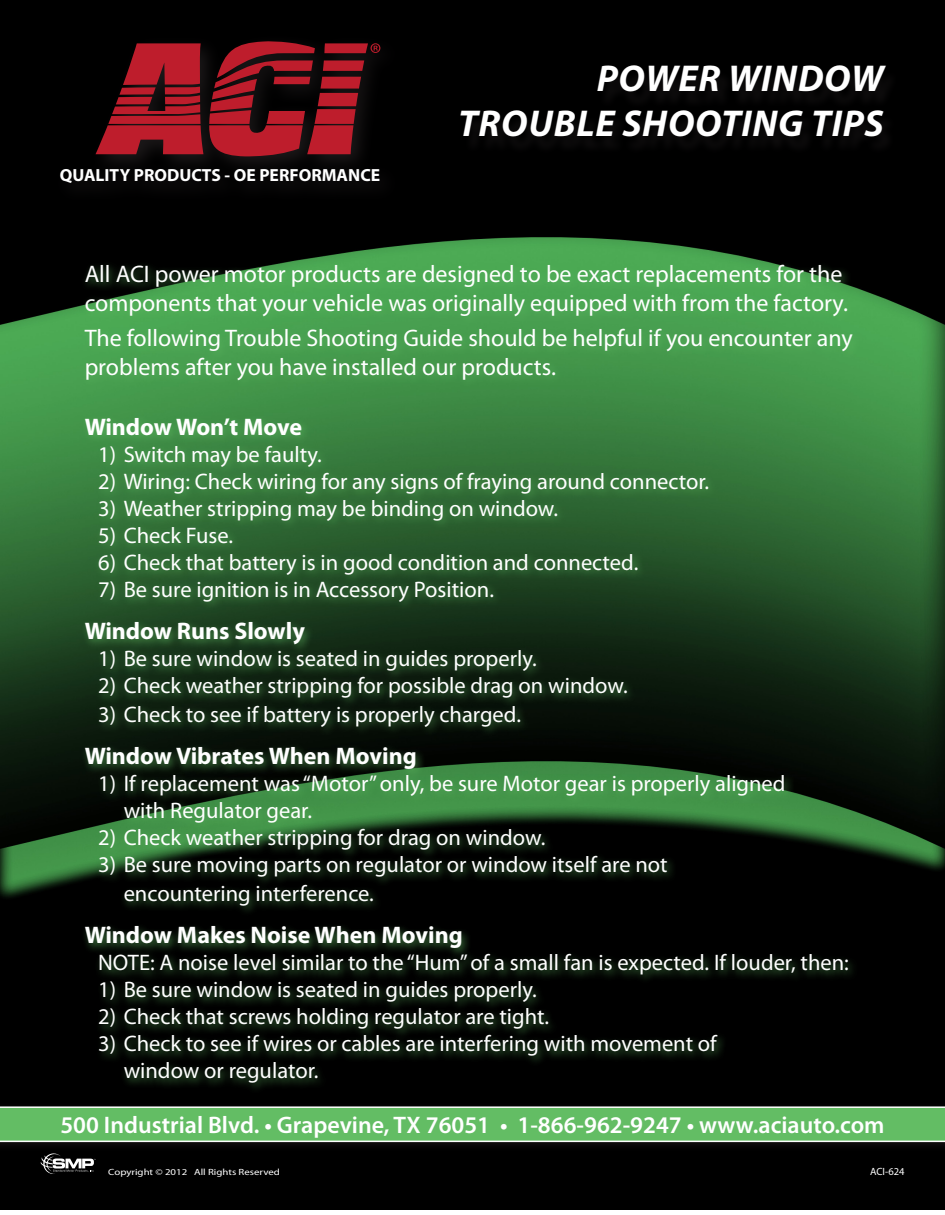
<style>
.page{position:relative;width:945px;height:1215px;background:#fff}
.page>*{position:absolute;margin:0;border:0;box-sizing:border-box;transform-origin:0 0}
.t1{font:italic 700 37.5px "Myriad Pro";letter-spacing:.02em;color:#fff}
.t2{font:24px/28.8px "Myriad Pro";color:#fff}
.t3{font:700 24px "Myriad Pro";color:#fff}
.t4{font:600 24px "Myriad Pro";color:#fff}
.t5{font:22.5px/27px "Myriad Pro";color:#fff}
.t6{font:700 17.55px "Myriad";color:#fff}
.t7{font:10.5px "Myriad Pro";color:#fff}
.t8{font:9px "Myriad Pro";color:#fff;scale:1.2 1}
</style>
<div class="page">
<img style="left:0;top:0;width:945px;height:1210px">
<div style="left:53px;top:33px;width:348px;height:172px;background:#010101"></div>
<svg style="left:96px;top:43px;width:107px;height:111px"></svg>
<svg style="left:209px;top:41px;width:171px;height:115px"></svg>
<div style="left:460px;top:69px;width:440px;height:86px;background:#030202"></div>
<div style="left:0;top:1101px;width:945px;height:53px;background:#231f20;opacity:.6"></div>
<svg style="left:0;top:1106px;width:945px;height:36px;background:#6ebf6f"></svg>
<svg style="left:40px;top:1153px;width:56px;height:22px"></svg>
<div style="left:80px;top:261px;width:783px;height:832px;background:#63bd64;opacity:.6"></div>
<p class="t6" style="left:60px;top:166px;width:322px">QUALITY PRODUCTS - OE PERFORMANCE</p>
<p class="t1" style="left:597px;top:54px;width:288px">POWER WINDOW</p>
<p class="t1" style="left:458px;top:99px;width:427px">TROUBLE SHOOTING TIPS</p>
<p class="t2" style="left:85px;top:259px;width:765px">All ACI power motor products are designed to be exact replacements for the components that your vehicle was originally equipped with from the factory.</p>
<p class="t2" style="left:85px;top:324px;width:770px">The following Trouble Shooting Guide should be helpful if you encounter any problems after you have installed our products.</p>
<p class="t3" style="left:85px;top:411px;width:219px">Window Won’t Move</p>
<p class="t5" style="left:98px;top:440px;width:225px">1) Switch may be faulty.</p>
<p class="t5" style="left:98px;top:467px;width:613px">2) Wiring: Check wiring for any signs of fraying around connector.</p>
<p class="t5" style="left:98px;top:494px;width:462px">3) Weather stripping may be binding on window.</p>
<p class="t5" style="left:98px;top:521px;width:136px">5) Check Fuse.</p>
<p class="t5" style="left:98px;top:548px;width:542px">6) Check that battery is in good condition and connected.</p>
<p class="t5" style="left:98px;top:575px;width:397px">7) Be sure ignition is in Accessory Position.</p>
<p class="t3" style="left:85px;top:615px;width:222px">Window Runs Slowly</p>
<p class="t5" style="left:98px;top:645px;width:440px">1) Be sure window is seated in guides properly.</p>
<p class="t5" style="left:98px;top:672px;width:531px">2) Check weather stripping for possible drag on window.</p>
<p class="t5" style="left:98px;top:700px;width:424px">3) Check to see if battery is properly charged.</p>
<p class="t3" style="left:85px;top:740px;width:334px">Window Vibrates When Moving</p>
<p class="t5" style="left:124px;top:770px;width:663px;text-indent:-25px">1) If replacement was “Motor” only, be sure Motor gear is properly aligned with Regulator gear.</p>
<p class="t5" style="left:98px;top:824px;width:449px">2) Check weather stripping for drag on window.</p>
<p class="t5" style="left:124px;top:850px;width:546px;line-height:28.8px;text-indent:-25px">3) Be sure moving parts on regulator or window itself are not encountering interference.</p>
<p class="t3" style="left:85px;top:919px;width:380px">Window Makes Noise When Moving</p>
<p class="t5" style="left:98px;top:949px;width:752px">NOTE: A noise level similar to the “Hum” of a small fan is expected. If louder, then:</p>
<p class="t5" style="left:98px;top:976px;width:440px">1) Be sure window is seated in guides properly.</p>
<p class="t5" style="left:98px;top:1003px;width:453px">2) Check that screws holding regulator are tight.</p>
<p class="t5" style="left:124px;top:1030px;width:595px;text-indent:-25px">3) Check to see if wires or cables are interfering with movement of window or regulator.</p>
<p class="t4" style="left:60px;top:1110px;width:826px">500 Industrial Blvd. • Grapevine, TX 76051 • 1-866-962-9247 • www.aciauto.com</p>
<p class="t8" style="left:108px;top:1166px;width:145px">Copyright © 2012 All Rights Reserved</p>
<p class="t7" style="left:870px;top:1165px;width:36px">ACI-624</p>
</div>
